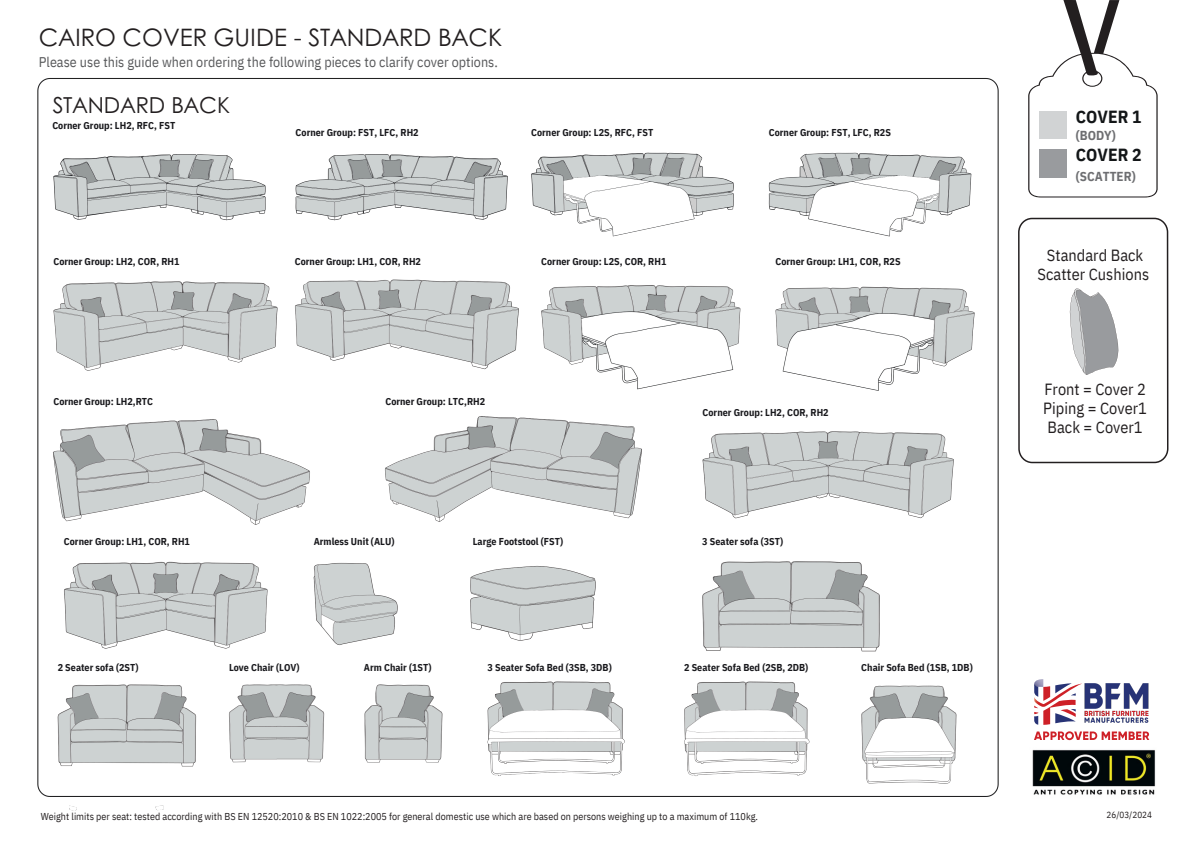
<style>
.page{position:relative;width:1191px;height:843px;background:#fff}
.page>*{position:absolute;margin:0;border:0;box-sizing:border-box;transform-origin:0 0}
.t1{font:24px "Century Gothic";color:#231f20}
.t2{font:22px "Century Gothic";color:#231f20}
.t3{font:700 17.5px "IBM Plex Sans Cond";letter-spacing:.005em;color:#131618}
.t4{font:16.2px/18.7px "IBM Plex Sans Cond";color:#231f20;text-align:justify}
.t5{font:14px "IBM Plex Sans Cond";letter-spacing:.005em;color:#58595b}
.t6{font:700 13px "IBM Plex Sans Cond";letter-spacing:.005em;color:#6d6e71}
.t7{font:700 10px "IBM Plex Sans Cond";letter-spacing:.005em;color:#19191d}
.t8{font:10px "IBM Plex Sans Cond";letter-spacing:.005em;color:#231f20}
.t9{font:9px "IBM Plex Sans Cond";letter-spacing:.005em;color:#231f20}
</style>
<div class="page">
<img style="left:37px;top:78px;width:962px;height:733px">
<svg style="left:1028px;top:0;width:129px;height:197px"></svg>
<svg style="left:1018px;top:217px;width:150px;height:246px"></svg>
<img style="left:1032px;top:750px;width:124px;height:45px">
<img style="left:1084px;top:683px;width:65px;height:40px">
<img style="left:1075px;top:683px;width:7px;height:22px">
<img style="left:48px;top:414px;width:267px;height:115px">
<img style="left:380px;top:411px;width:267px;height:115px">
<svg style="left:1034px;top:679px;width:41px;height:45px"></svg>
<svg style="left:1034px;top:731px;width:115px;height:8px"></svg>
<h4 class="t1" style="left:39px;top:19px;width:464px">CAIRO COVER GUIDE - STANDARD BACK</h4>
<h4 class="t5" style="left:39px;top:52px;width:460px">Please use this guide when ordering the following pieces to clarify cover options.</h4>
<h4 class="t2" style="left:52px;top:88px;width:179px">STANDARD BACK</h4>
<h4 class="t7" style="left:52px;top:118px;width:124px">Corner Group: LH2, RFC, FST</h4>
<h4 class="t7" style="left:295px;top:125px;width:124px">Corner Group: FST, LFC, RH2</h4>
<h4 class="t7" style="left:531px;top:125px;width:123px">Corner Group: L2S, RFC, FST</h4>
<h4 class="t7" style="left:768px;top:125px;width:123px">Corner Group: FST, LFC, R2S</h4>
<h4 class="t7" style="left:53px;top:255px;width:128px">Corner Group: LH2, COR, RH1</h4>
<h4 class="t7" style="left:295px;top:255px;width:128px">Corner Group: LH1, COR, RH2</h4>
<h4 class="t7" style="left:541px;top:255px;width:127px">Corner Group: L2S, COR, RH1</h4>
<h4 class="t7" style="left:775px;top:255px;width:127px">Corner Group: LH1, COR, R2S</h4>
<h4 class="t7" style="left:53px;top:395px;width:101px">Corner Group: LH2,RTC</h4>
<h4 class="t7" style="left:385px;top:394px;width:101px">Corner Group: LTC,RH2</h4>
<h4 class="t7" style="left:702px;top:406px;width:128px">Corner Group: LH2, COR, RH2</h4>
<h4 class="t7" style="left:64px;top:534px;width:128px">Corner Group: LH1, COR, RH1</h4>
<h4 class="t7" style="left:314px;top:534px;width:82px">Armless Unit (ALU)</h4>
<p class="t7" style="left:472px;top:534px;width:92px">Large Footstool (FST)</p>
<h4 class="t7" style="left:702px;top:534px;width:82px">3 Seater sofa (3ST)</h4>
<h5 class="t7" style="left:58px;top:660px;width:82px">2 Seater sofa (2ST)</h5>
<h4 class="t7" style="left:229px;top:660px;width:72px">Love Chair (LOV)</h4>
<h4 class="t7" style="left:364px;top:660px;width:69px">Arm Chair (1ST)</h4>
<p class="t7" style="left:487px;top:660px;width:126px">3 Seater Sofa Bed (3SB, 3DB)</p>
<h4 class="t7" style="left:684px;top:660px;width:126px">2 Seater Sofa Bed (2SB, 2DB)</h4>
<h4 class="t7" style="left:861px;top:660px;width:113px">Chair Sofa Bed (1SB, 1DB)</h4>
<h4 class="t8" style="left:41px;top:809px;width:718px">Weight limits per seat: tested according with BS EN 12520:2010 &amp; BS EN 1022:2005 for general domestic use which are based on persons weighing up to a maximum of 110kg.</h4>
<h1 class="t3" style="left:1075px;top:105px;width:67px">COVER 1</h1>
<h1 class="t6" style="left:1075px;top:126px;width:41px">(BODY)</h1>
<h1 class="t3" style="left:1075px;top:142px;width:67px">COVER 2</h1>
<h1 class="t6" style="left:1075px;top:167px;width:61px">(SCATTER)</h1>
<h1 class="t4" style="left:1037px;top:245px;width:113px;text-align:center">Standard Back<br>Scatter Cushions</h1>
<h2 class="t4" style="left:1043px;top:379px;width:105px">Front = Cover 2<br>Piping = Cover1<br>Back = Cover1</h2>
<h5 class="t9" style="left:1106px;top:808px;width:47px">26/03/2024</h5>
</div>
